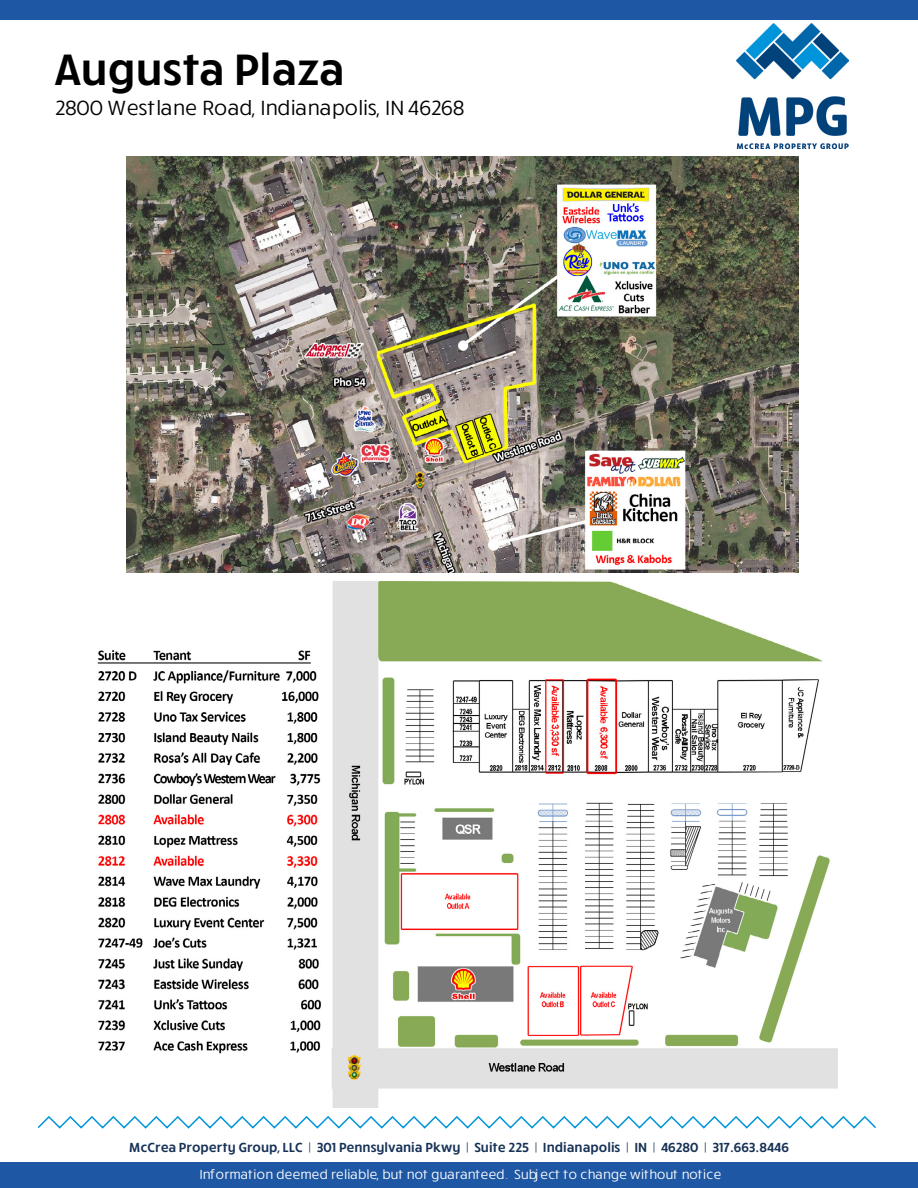
<style>
.page{position:relative;width:918px;height:1188px;background:#fff}
.page>*{position:absolute;margin:0;border:0;box-sizing:border-box;transform-origin:0 0}
.t1{font:600 45px "Ruck Sack";color:#000}
.t2{font:21px "Ruck Sack";color:#000}
.t3{font:600 13.5px "Ruck Sack";color:#163156}
.t4{font:13.5px "Ruck Sack";color:#fff}
</style>
<div class="page">
<img style="left:737px;top:24px;width:111px;height:124px">
<div style="left:0;top:0;width:918px;height:20px;background:#1e57a3"></div>
<div style="left:0;top:1163px;width:918px;height:25px;background:#1e57a3"></div>
<svg style="left:37px;top:1116px;width:839px;height:13px"></svg>
<img style="left:127px;top:157px;width:672px;height:415px">
<img style="left:97px;top:581px;width:740px;height:527px">
<h1 class="t1" style="left:54px;top:39px;width:292px">Augusta Plaza</h1>
<h2 class="t2" style="left:54px;top:93px;width:411px">2800 Westlane Road, Indianapolis, IN 46268</h2>
<p class="t3" style="left:129px;top:1139px;width:662px">McCrea Property Group, LLC | 301 Pennsylvania Pkwy | Suite 225 | Indianapolis | IN | 46280 | 317.663.8446</p>
<p class="t4" style="left:199px;top:1165px;width:523px">Information deemed reliable, but not guaranteed. Subject to change without notice</p>
</div>
